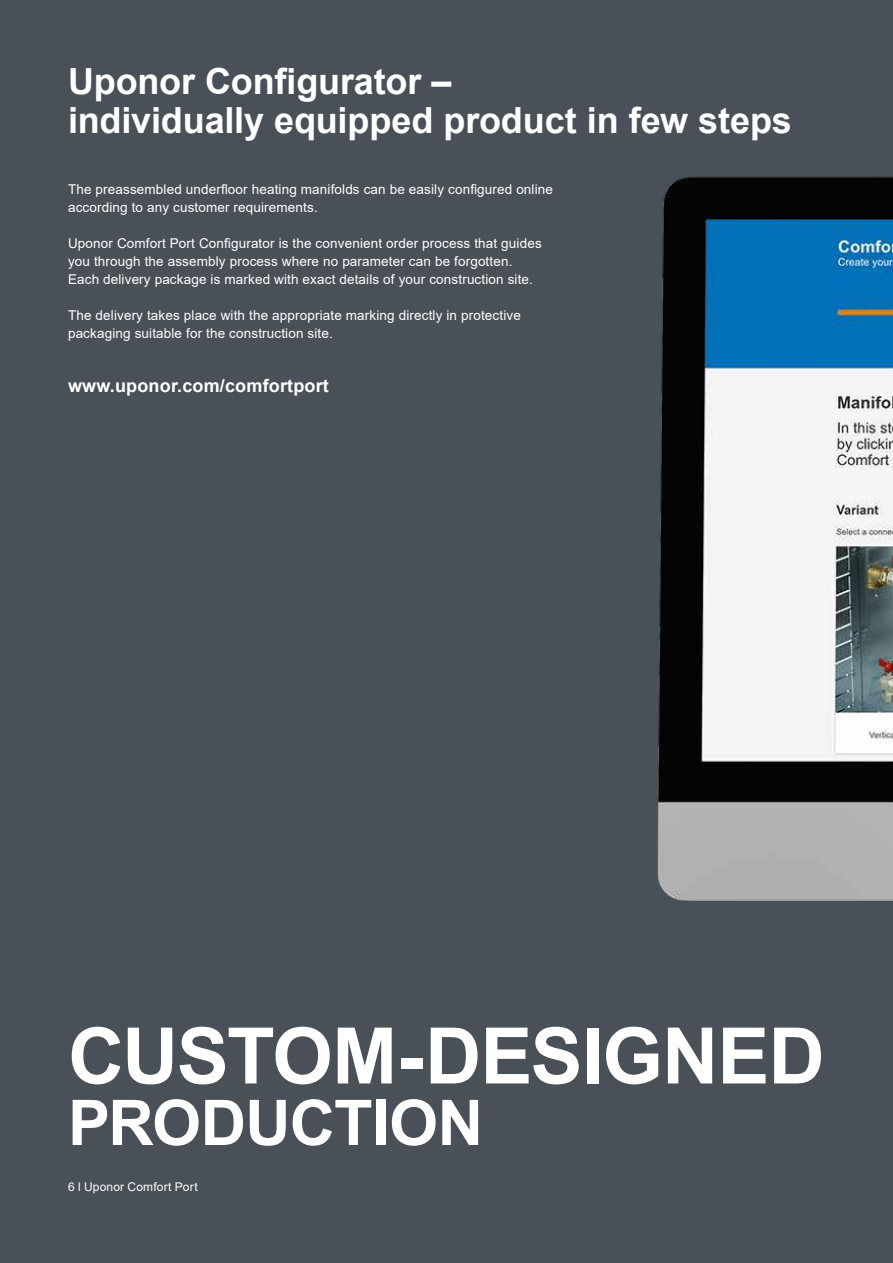
<style>
.page{position:relative;width:893px;height:1263px;background:#4a5058}
.page>*{position:absolute;margin:0;border:0;box-sizing:border-box;transform-origin:0 0}
.t1{font:700 78px "Arial";letter-spacing:-.01em;color:#fff}
.t2{font:700 63px "Arial";letter-spacing:-.015em;color:#fff}
.t3{font:700 36px/39px "Arial";letter-spacing:-.005em;color:#fff}
.t4{font:700 18px "Arial";letter-spacing:.01em;color:#fff}
.t5{font:13.5px/18px "Arial";letter-spacing:.01em;color:#fff}
.t6{font:12px "Arial";letter-spacing:.015em;color:#fff}
</style>
<div class="page">
<img style="left:657px;top:176px;width:236px;height:725px">
<h3 class="t3" style="left:68px;top:63px;width:725px">Uponor Configurator –<br>individually equipped product in few steps</h3>
<p class="t5" style="left:68px;top:180px;width:486px">The preassembled underfloor heating manifolds can be easily configured online according to any customer requirements.</p>
<p class="t5" style="left:68px;top:234px;width:475px">Uponor Comfort Port Configurator is the convenient order process that guides you through the assembly process where no parameter can be forgotten.<br>Each delivery package is marked with exact details of your construction site.</p>
<p class="t5" style="left:68px;top:306px;width:454px">The delivery takes place with the appropriate marking directly in protective packaging suitable for the construction site.</p>
<h3 class="t4" style="left:68px;top:373px;width:262px">www.uponor.com/comfortport</h3>
<h1 class="t1" style="left:68px;top:1001px;width:758px">CUSTOM-DESIGNED</h1>
<h2 class="t2" style="left:68px;top:1078px;width:417px">PRODUCTION</h2>
<p class="t6" style="left:68px;top:1178px;width:131px">6 l Uponor Comfort Port</p>
</div>
